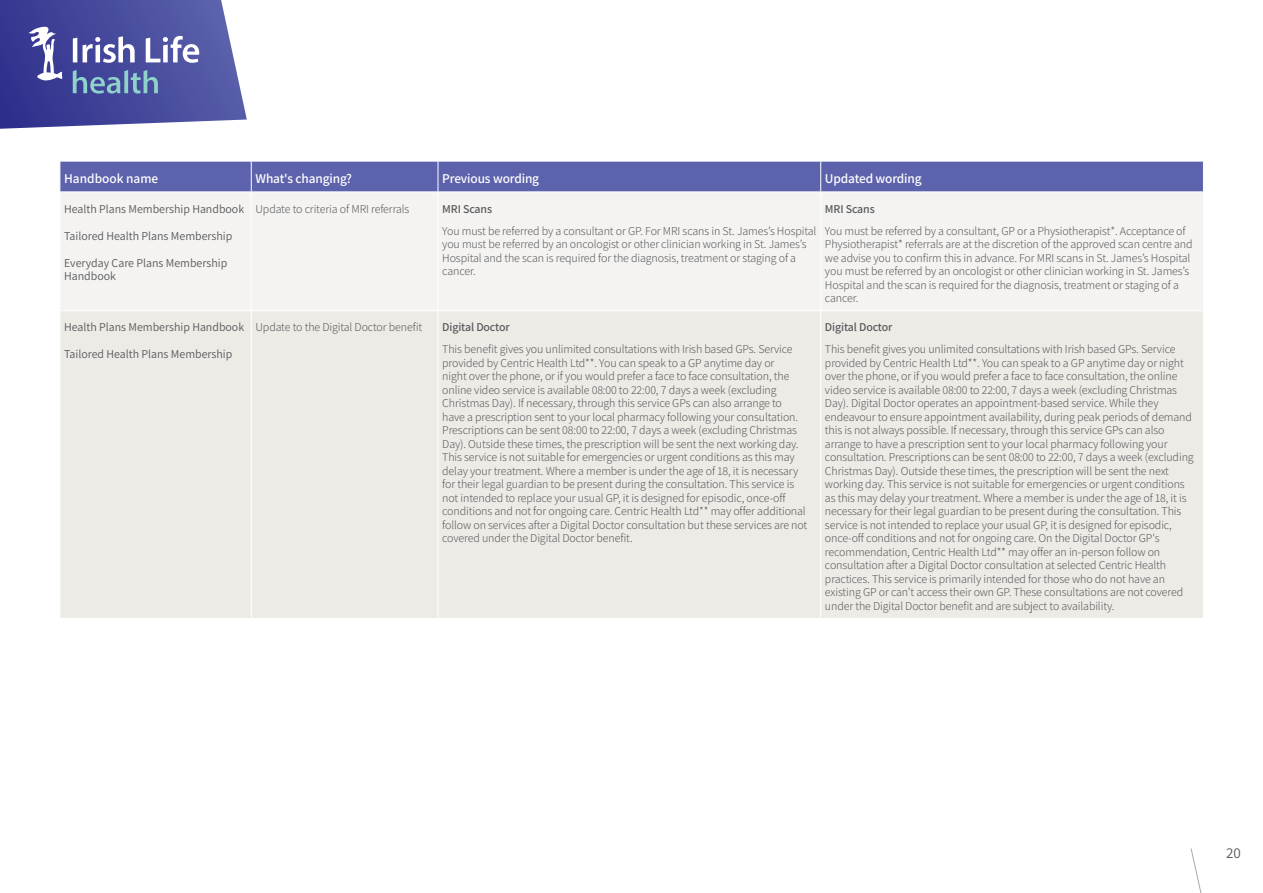
<style>
.page{position:relative;width:1263px;height:893px;background:#fff}
.page>*{position:absolute;margin:0;border:0;box-sizing:border-box;transform-origin:0 0}
.t1{font:15px "Assistant";color:#58595b}
.t2{font:600 13.5px "Assistant";letter-spacing:-.01em;color:#fff}
.t3{font:300 12px/13.5px "Assistant";letter-spacing:-.01em;color:#58595b}
.t4{font:12px/13.5px "Assistant";color:#58595b}
.t5{font:600 12px "Assistant";letter-spacing:-.01em;color:#58595b}
</style>
<div class="page">
<div style="left:61px;top:162px;width:1142px;height:30px;background:#5c62ac"></div>
<div style="left:61px;top:193px;width:1142px;height:117px;background:#f5f3f1"></div>
<div style="left:61px;top:311px;width:1142px;height:307px;background:#eeebe7"></div>
<hr style="left:251px;top:192px;width:1px;height:118px;background:#fff">
<hr style="left:438px;top:192px;width:1px;height:118px;background:#fff">
<hr style="left:820px;top:192px;width:1px;height:118px;background:#fff">
<hr style="left:251px;top:311px;width:1px;height:307px;background:#fff">
<hr style="left:438px;top:311px;width:1px;height:307px;background:#fff">
<hr style="left:820px;top:311px;width:1px;height:307px;background:#fff">
<hr style="left:251px;top:161px;width:1px;height:31px;background:#fff">
<hr style="left:438px;top:161px;width:1px;height:31px;background:#fff">
<hr style="left:820px;top:161px;width:1px;height:31px;background:#fff">
<svg style="left:0;top:0;width:247px;height:129px;background:#6166aa"></svg>
<svg style="left:1190px;top:848px;width:12px;height:45px"></svg>
<p class="t2" style="left:64px;top:170px;width:96px">Handbook name</p>
<p class="t2" style="left:255px;top:170px;width:98px">What's changing?</p>
<p class="t2" style="left:442px;top:170px;width:98px">Previous wording</p>
<p class="t2" style="left:825px;top:170px;width:98px">Updated wording</p>
<p class="t4" style="left:64px;top:201px;width:181px">Health Plans Membership Handbook</p>
<p class="t4" style="left:64px;top:228px;width:170px">Tailored Health Plans Membership</p>
<p class="t4" style="left:64px;top:255px;width:165px">Everyday Care Plans Membership<br>Handbook</p>
<p class="t3" style="left:255px;top:201px;width:155px">Update to criteria of MRI referrals</p>
<p class="t5" style="left:442px;top:200px;width:51px">MRI Scans</p>
<p class="t3" style="left:442px;top:223px;width:376px">You must be referred by a consultant or GP. For MRI scans in St. James’s Hospital you must be referred by an oncologist or other clinician working in St. James’s Hospital and the scan is required for the diagnosis, treatment or staging of a cancer.</p>
<p class="t5" style="left:825px;top:200px;width:51px">MRI Scans</p>
<p class="t3" style="left:825px;top:223px;width:369px">You must be referred by a consultant, GP or a Physiotherapist*. Acceptance of Physiotherapist* referrals are at the discretion of the approved scan centre and we advise you to confirm this in advance. For MRI scans in St. James’s Hospital you must be referred by an oncologist or other clinician working in St. James’s Hospital and the scan is required for the diagnosis, treatment or staging of a cancer.</p>
<p class="t4" style="left:64px;top:320px;width:181px">Health Plans Membership Handbook</p>
<p class="t4" style="left:64px;top:347px;width:170px">Tailored Health Plans Membership</p>
<p class="t3" style="left:255px;top:320px;width:168px">Update to the Digital Doctor benefit</p>
<p class="t5" style="left:442px;top:319px;width:69px">Digital Doctor</p>
<p class="t3" style="left:442px;top:342px;width:367px">This benefit gives you unlimited consultations with Irish based GPs. Service provided by Centric Health Ltd**. You can speak to a GP anytime day or<br>night over the phone, or if you would prefer a face to face consultation, the online video service is available 08:00 to 22:00, 7 days a week (excluding Christmas Day). If necessary, through this service GPs can also arrange to have a prescription sent to your local pharmacy following your consultation.<br>Prescriptions can be sent 08:00 to 22:00, 7 days a week (excluding Christmas Day). Outside these times, the prescription will be sent the next working day.<br>This service is not suitable for emergencies or urgent conditions as this may delay your treatment. Where a member is under the age of 18, it is necessary for their legal guardian to be present during the consultation. This service is not intended to replace your usual GP, it is designed for episodic, once-off conditions and not for ongoing care. Centric Health Ltd** may offer additional follow on services after a Digital Doctor consultation but these services are not covered under the Digital Doctor benefit.</p>
<p class="t5" style="left:825px;top:319px;width:69px">Digital Doctor</p>
<p class="t3" style="left:825px;top:342px;width:370px">This benefit gives you unlimited consultations with Irish based GPs. Service provided by Centric Health Ltd**. You can speak to a GP anytime day or night over the phone, or if you would prefer a face to face consultation, the online video service is available 08:00 to 22:00, 7 days a week (excluding Christmas Day). Digital Doctor operates an appointment-based service. While they endeavour to ensure appointment availability, during peak periods of demand this is not always possible. If necessary, through this service GPs can also arrange to have a prescription sent to your local pharmacy following your consultation. Prescriptions can be sent 08:00 to 22:00, 7 days a week (excluding Christmas Day). Outside these times, the prescription will be sent the next working day. This service is not suitable for emergencies or urgent conditions as this may delay your treatment. Where a member is under the age of 18, it is necessary for their legal guardian to be present during the consultation. This service is not intended to replace your usual GP, it is designed for episodic, once-off conditions and not for ongoing care. On the Digital Doctor GP's recommendation, Centric Health Ltd** may offer an in-person follow on consultation after a Digital Doctor consultation at selected Centric Health practices. This service is primarily intended for those who do not have an existing GP or can’t access their own GP. These consultations are not covered under the Digital Doctor benefit and are subject to availability.</p>
<p class="t1" style="left:1226px;top:843px;width:16px">20</p>
</div>
